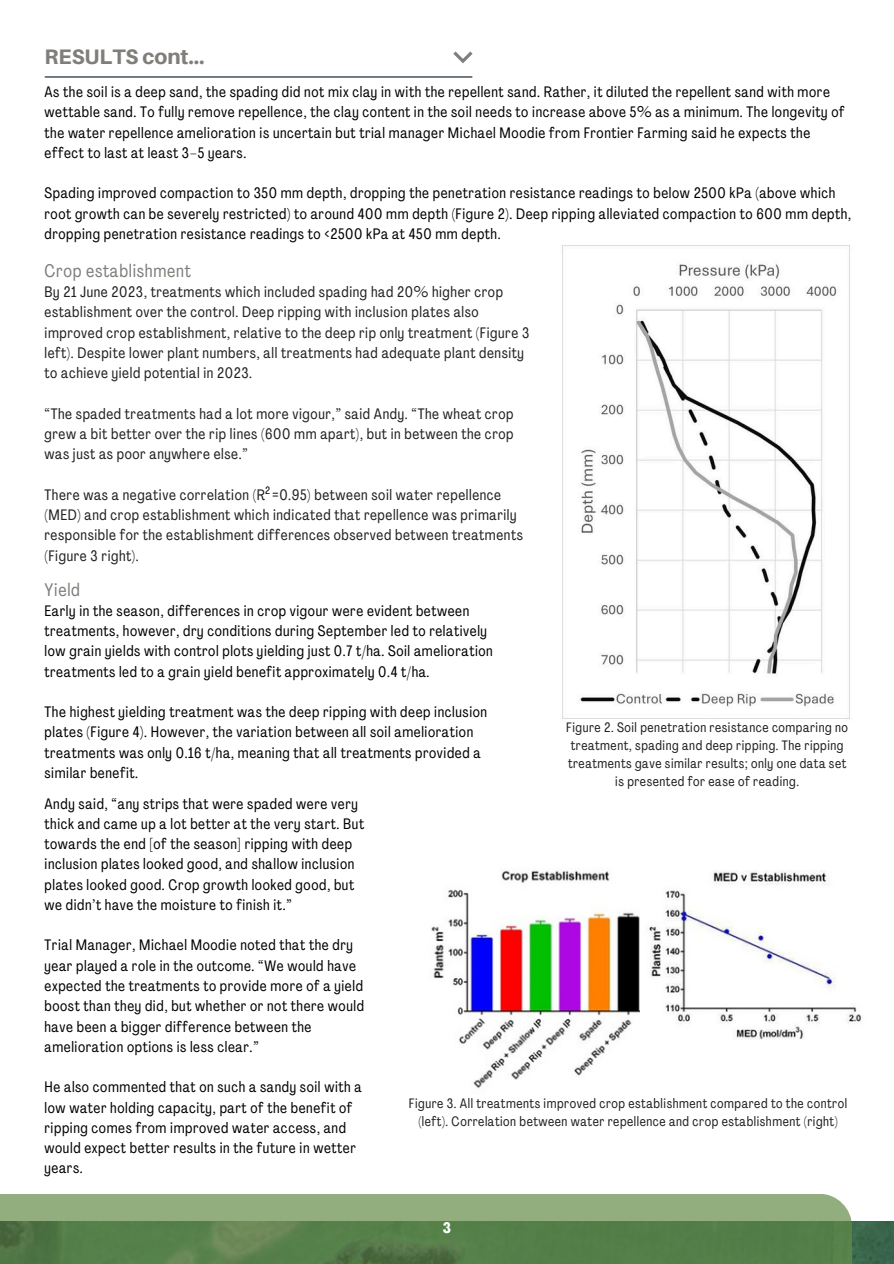
<style>
.page{position:relative;width:894px;height:1264px;background:#fff}
.page>*{position:absolute;margin:0;border:0;box-sizing:border-box;transform-origin:0 0}
.t1{font:800 21px "Aileron";color:#807e7a}
.t2{font:18px "Agrandir Tight";letter-spacing:.04em;color:#807e7a}
.t3{font:15px/20.2px "Agrandir Tight";letter-spacing:.04em;color:#000}
.t4{font:15px/20.2px "Agrandir Tight";letter-spacing:.04em;color:#212121}
.t5{font:700 15px "Agrandir Tight";color:#fff}
.t6{font:13.5px/18px "Agrandir Tight";letter-spacing:.04em;color:#212121;text-align:center}
.t7{font:10.5px "Agrandir Tight";color:#000}
</style>
<div class="page">
<img style="left:851px;top:1221px;width:42px;height:42px">
<svg style="left:0;top:1194px;width:851px;height:69px;background:#6d905e"></svg>
<hr style="left:45px;top:76px;width:427px;height:2px;background:#0a1522">
<svg style="left:453px;top:51px;width:19px;height:12px"></svg>
<img style="left:431px;top:870px;width:209px;height:218px">
<img style="left:649px;top:870px;width:212px;height:169px">
<img style="left:562px;top:245px;width:287px;height:473px">
<h1 class="t1" style="left:44px;top:45px;width:161px">RESULTS cont...</h1>
<p class="t3" style="left:44px;top:82px;width:801px">As the soil is a deep sand, the spading did not mix clay in with the repellent sand. Rather, it diluted the repellent sand with more wettable sand. To fully remove repellence, the clay content in the soil needs to increase above 5% as a minimum. The longevity of the water repellence amelioration is uncertain but trial manager Michael Moodie from Frontier Farming said he expects the effect to last at least 3–5 years.</p>
<p class="t3" style="left:44px;top:183px;width:807px">Spading improved compaction to 350 mm depth, dropping the penetration resistance readings to below 2500 kPa (above which root growth can be severely restricted) to around 400 mm depth (Figure 2). Deep ripping alleviated compaction to 600 mm depth, dropping penetration resistance readings to &lt;2500 kPa at 450 mm depth.</p>
<p class="t2" style="left:44px;top:259px;width:148px">Crop establishment</p>
<p class="t4" style="left:44px;top:282px;width:486px">By 21 June 2023, treatments which included spading had 20% higher crop establishment over the control. Deep ripping with inclusion plates also improved crop establishment, relative to the deep rip only treatment (Figure 3 left). Despite lower plant numbers, all treatments had adequate plant density to achieve yield potential in 2023.</p>
<p class="t4" style="left:44px;top:403px;width:470px;text-align:justify">“The spaded treatments had a lot more vigour,” said Andy. “The wheat crop grew a bit better over the rip lines (600 mm apart), but in between the crop was just as poor anywhere else.”</p>
<p class="t4" style="left:44px;top:484px;width:479px">There was a negative correlation (R =0.95) between soil water repellence (MED) and crop establishment which indicated that repellence was primarily responsible for the establishment differences observed between treatments (Figure 3 right).</p>
<p class="t7" style="left:265px;top:483px;width:6px">2</p>
<p class="t2" style="left:44px;top:578px;width:37px">Yield</p>
<p class="t3" style="left:44px;top:600px;width:449px">Early in the season, differences in crop vigour were evident between treatments, however, dry conditions during September led to relatively low grain yields with control plots yielding just 0.7 t/ha. Soil amelioration treatments led to a grain yield benefit approximately 0.4 t/ha.</p>
<p class="t3" style="left:44px;top:701px;width:444px">The highest yielding treatment was the deep ripping with deep inclusion plates (Figure 4). However, the variation between all soil amelioration treatments was only 0.16 t/ha, meaning that all treatments provided a similar benefit.</p>
<p class="t6" style="left:566px;top:718px;width:283px">Figure 2. Soil penetration resistance comparing no treatment, spading and deep ripping. The ripping treatments gave similar results; only one data set is presented for ease of reading.</p>
<p class="t3" style="left:44px;top:793px;width:321px">Andy said, “any strips that were spaded were very thick and came up a lot better at the very start. But towards the end [of the season] ripping with deep inclusion plates looked good, and shallow inclusion plates looked good. Crop growth looked good, but we didn’t have the moisture to finish it.”</p>
<p class="t3" style="left:44px;top:934px;width:321px">Trial Manager, Michael Moodie noted that the dry year played a role in the outcome. “We would have expected the treatments to provide more of a yield boost than they did, but whether or not there would have been a bigger difference between the amelioration options is less clear.”</p>
<p class="t3" style="left:44px;top:1076px;width:318px">He also commented that on such a sandy soil with a low water holding capacity, part of the benefit of ripping comes from improved water access, and would expect better results in the future in wetter years.</p>
<p class="t6" style="left:409px;top:1094px;width:439px">Figure 3. All treatments improved crop establishment compared to the control (left). Correlation between water repellence and crop establishment (right)</p>
<p class="t5" style="left:442px;top:1218px;width:10px">3</p>
</div>
